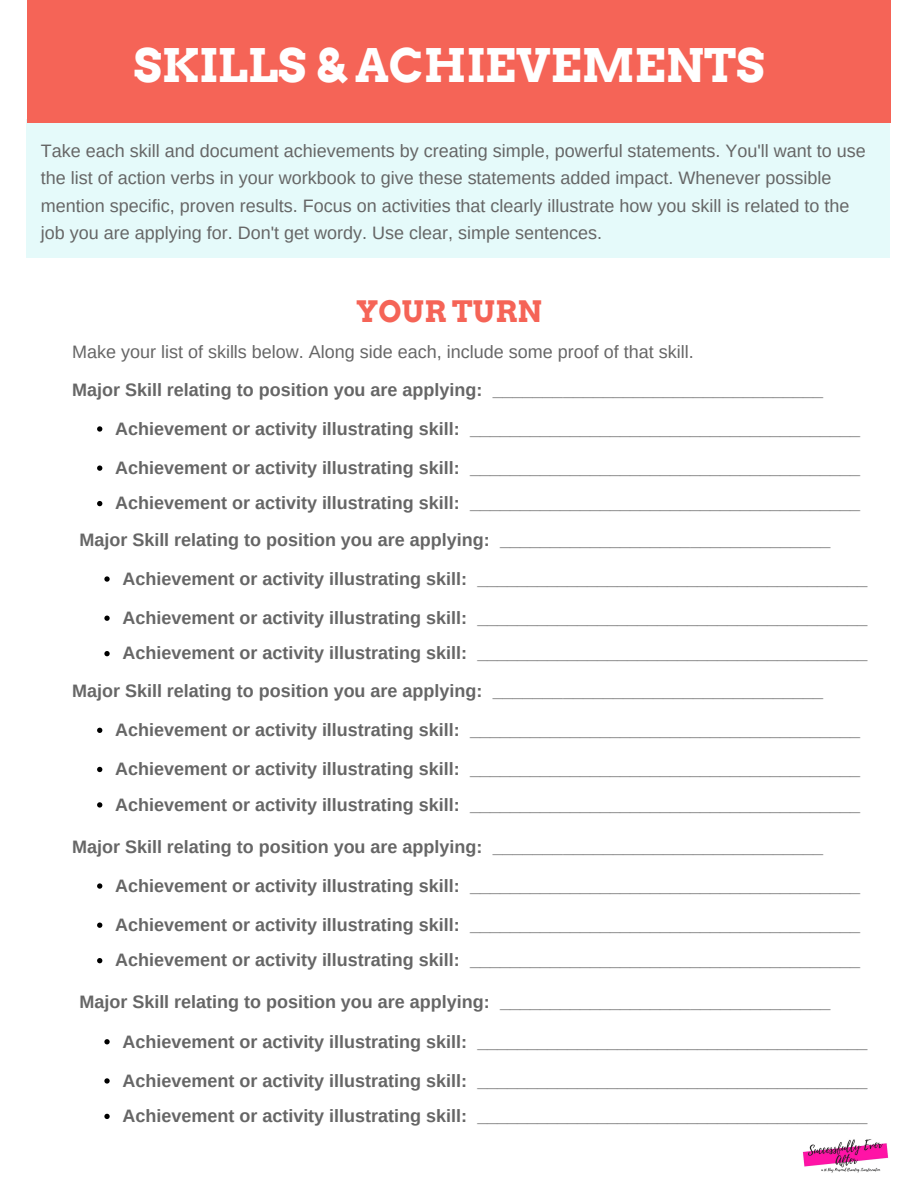
<style>
.page{position:relative;width:918px;height:1188px;background:#fff}
.page>*{position:absolute;margin:0;border:0;box-sizing:border-box;transform-origin:0 0}
.t1{font:700 46.2px "Arvo";color:#fff}
.t2{font:700 29.55px "Arvo";color:#f56457}
.t3{font:700 18px/39.2px "Arimo";color:#666}
.t4{font:18px/27.5px "Arimo";color:#666}
</style>
<div class="page">
<div style="left:26px;top:119px;width:864px;height:139px;background:#e5fafa"></div>
<div style="left:27px;top:0;width:864px;height:123px;background:#f56457"></div>
<svg style="left:97px;top:728px;width:5px;height:5px"></svg>
<svg style="left:97px;top:767px;width:5px;height:5px"></svg>
<svg style="left:97px;top:802px;width:5px;height:6px"></svg>
<svg style="left:97px;top:883px;width:5px;height:6px"></svg>
<svg style="left:97px;top:923px;width:5px;height:5px"></svg>
<svg style="left:97px;top:958px;width:5px;height:5px"></svg>
<svg style="left:104px;top:1039px;width:6px;height:5px"></svg>
<svg style="left:104px;top:1078px;width:6px;height:6px"></svg>
<svg style="left:104px;top:1114px;width:6px;height:5px"></svg>
<svg style="left:97px;top:426px;width:5px;height:6px"></svg>
<svg style="left:97px;top:465px;width:5px;height:6px"></svg>
<svg style="left:97px;top:501px;width:5px;height:5px"></svg>
<svg style="left:104px;top:576px;width:6px;height:6px"></svg>
<svg style="left:104px;top:616px;width:6px;height:5px"></svg>
<svg style="left:104px;top:651px;width:6px;height:5px"></svg>
<img style="left:802px;top:1139px;width:87px;height:34px">
<h1 class="t1" style="left:134px;top:38px;width:632px">SKILLS &amp; ACHIEVEMENTS</h1>
<p class="t4" style="left:41px;top:137px;width:826px">Take each skill and document achievements by creating simple, powerful statements. You'll want to use the list of action verbs in your workbook to give these statements added impact. Whenever possible mention specific, proven results. Focus on activities that clearly illustrate how you skill is related to the job you are applying for. Don't get wordy. Use clear, simple sentences.</p>
<h2 class="t2" style="left:356px;top:294px;width:187px">YOUR TURN</h2>
<p class="t4" style="left:72px;top:338px;width:623px">Make your list of skills below. Along side each, include some proof of that skill.</p>
<p class="t3" style="left:115px;top:370px;width:747px;text-indent:-43px">Major Skill relating to position you are applying: _________________________________<br>Achievement or activity illustrating skill: _______________________________________<br>Achievement or activity illustrating skill: _______________________________________</p>
<p class="t3" style="left:79px;top:485px;width:782px;line-height:36.3px;text-indent:36px">Achievement or activity illustrating skill: _______________________________________<br>Major Skill relating to position you are applying: _________________________________</p>
<p class="t3" style="left:122px;top:559px;width:747px">Achievement or activity illustrating skill: _______________________________________<br>Achievement or activity illustrating skill: _______________________________________</p>
<p class="t3" style="left:122px;top:634px;width:747px">Achievement or activity illustrating skill: _______________________________________</p>
<p class="t3" style="left:115px;top:671px;width:747px;text-indent:-43px">Major Skill relating to position you are applying: _________________________________<br>Achievement or activity illustrating skill: _______________________________________<br>Achievement or activity illustrating skill: _______________________________________</p>
<p class="t3" style="left:115px;top:785px;width:747px">Achievement or activity illustrating skill: _______________________________________</p>
<p class="t3" style="left:115px;top:827px;width:747px;text-indent:-43px">Major Skill relating to position you are applying: _________________________________<br>Achievement or activity illustrating skill: _______________________________________<br>Achievement or activity illustrating skill: _______________________________________</p>
<p class="t3" style="left:115px;top:941px;width:747px">Achievement or activity illustrating skill: _______________________________________</p>
<p class="t3" style="left:122px;top:983px;width:747px;text-indent:-43px">Major Skill relating to position you are applying: _________________________________<br>Achievement or activity illustrating skill: _______________________________________<br>Achievement or activity illustrating skill: _______________________________________</p>
<p class="t3" style="left:122px;top:1096px;width:747px">Achievement or activity illustrating skill: _______________________________________</p>
</div>
